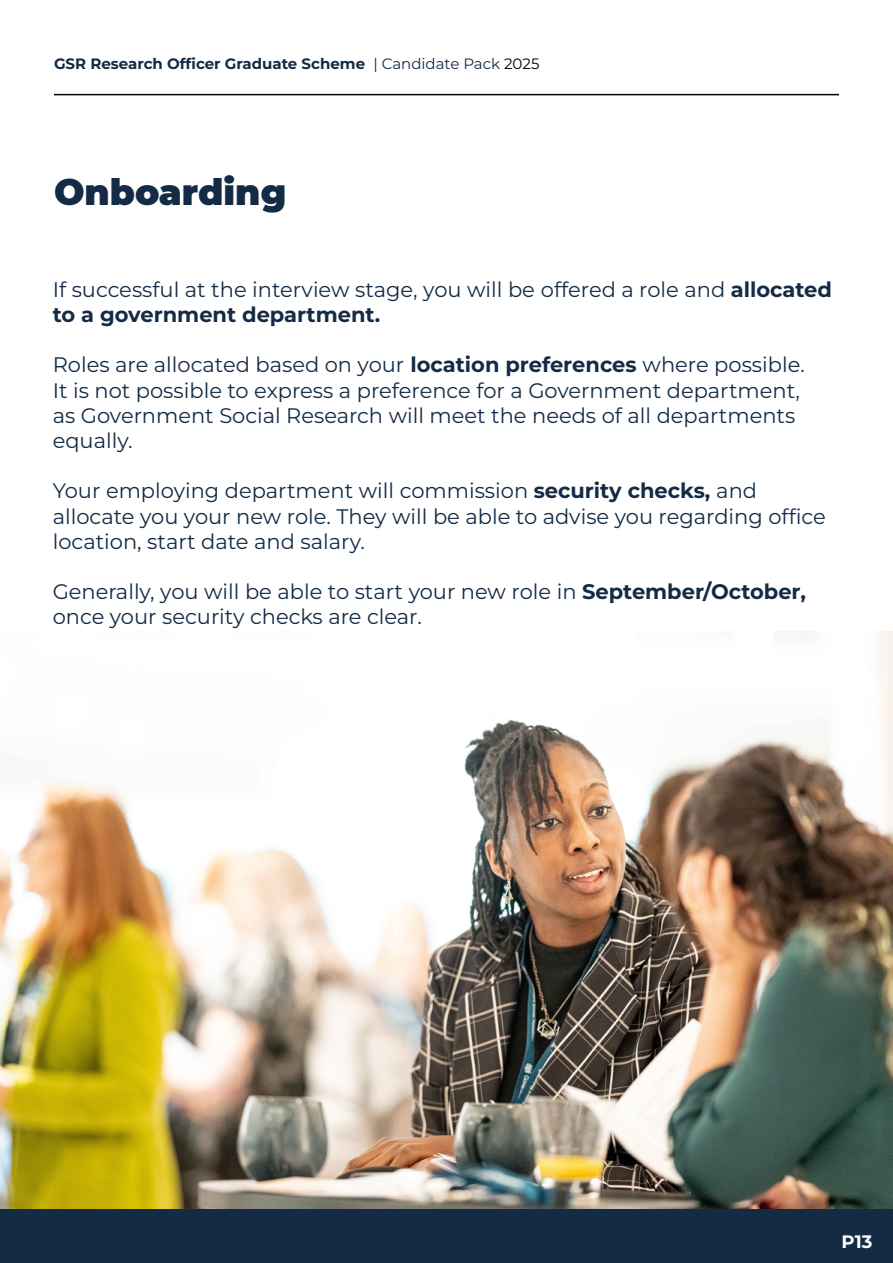
<style>
.page{position:relative;width:893px;height:1263px;background:#fff}
.page>*{position:absolute;margin:0;border:0;box-sizing:border-box;transform-origin:0 0}
.t1{font:900 36px "Montserrat";color:#142b45}
.t2{font:21px/25.2px "Montserrat";color:#142b45}
.t3{font:700 18px "Montserrat";color:#fff}
.t4{font:700 15px "Montserrat";color:#142b45}
.s1{font-weight:400}
.s2{font-weight:400;color:#000}
.s3{font-weight:700}
</style>
<div class="page">
<hr style="left:54px;top:94px;width:785px;height:1px;background:#020203">
<div style="left:0;top:1209px;width:893px;height:54px;background:#142b45"></div>
<img style="left:0;top:631px;width:893px;height:578px">
<p class="t4" style="left:54px;top:53px;width:487px">GSR Research Officer Graduate Scheme <span class="s1">| Candidate Pack</span> <span class="s2">2025</span></p>
<h1 class="t1" style="left:54px;top:165px;width:234px">Onboarding</h1>
<p class="t2" style="left:53px;top:276px;width:781px">If successful at the interview stage, you will be offered a role and <span class="s3">allocated to a government department.</span></p>
<p class="t2" style="left:53px;top:352px;width:754px">Roles are allocated based on your <span class="s3">location preferences</span> where possible.<br>It is not possible to express a preference for a Government department, as Government Social Research will meet the needs of all departments equally.</p>
<p class="t2" style="left:53px;top:478px;width:774px">Your employing department will commission <span class="s3">security checks,</span> and allocate you your new role. They will be able to advise you regarding office location, start date and salary.</p>
<p class="t2" style="left:53px;top:579px;width:755px">Generally, you will be able to start your new role in <span class="s3">September/October, </span>once your security checks are clear.</p>
<p class="t3" style="left:841px;top:1230px;width:32px">P13</p>
</div>
